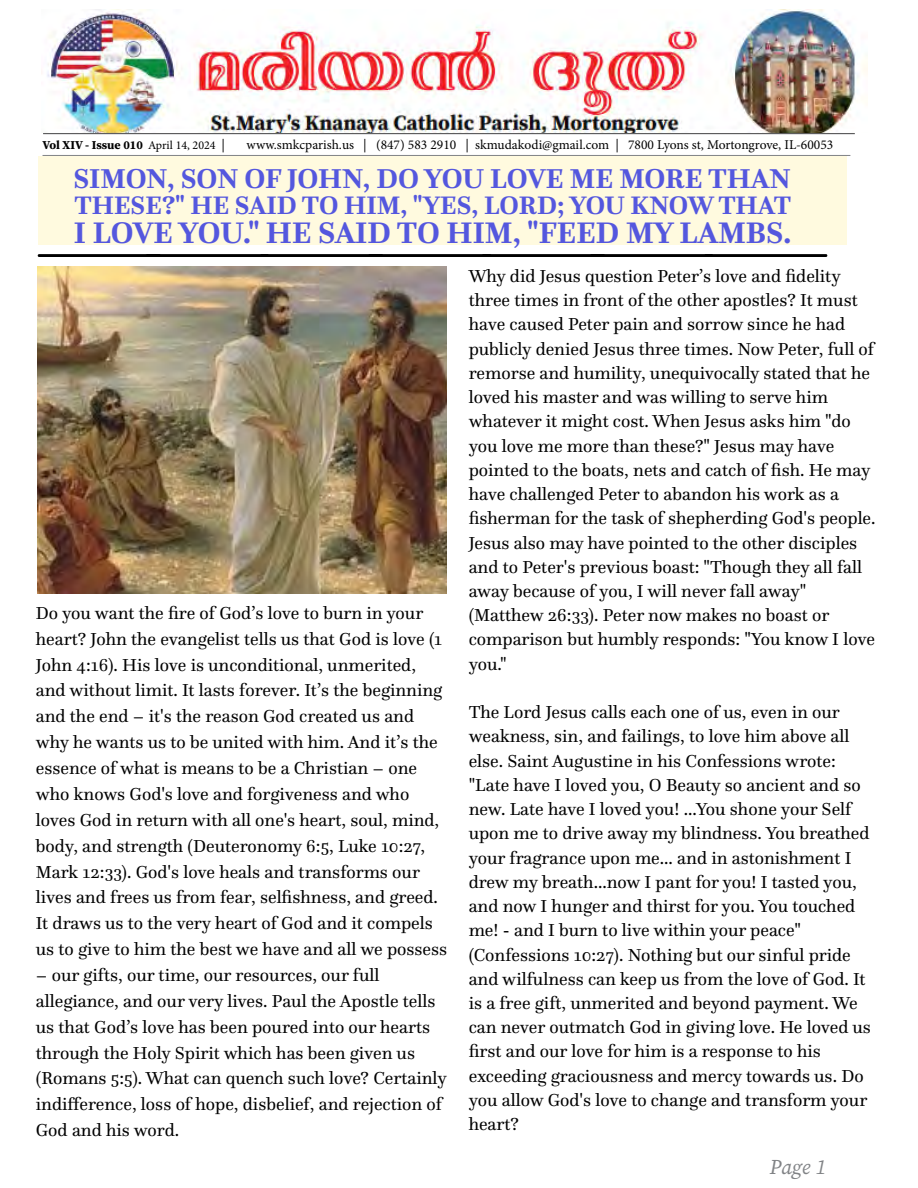
<style>
.page{position:relative;width:918px;height:1188px;background:#fff}
.page>*{position:absolute;margin:0;border:0;box-sizing:border-box;transform-origin:0 0}
.t1{font:700 31.05px "Questa";color:#5457de}
.t2{font:700 28.5px "Questa";color:#5457de}
.t3{font:700 26.4px "Questa";color:#5457de}
.t4{font:italic 21px "Source Serif Pro";color:#818386}
.t5{font:18.15px/24.3px "Questa";color:#000}
.t6{font:13.5px "Minion Pro";color:#000}
.t7{font:700 12px "Source Serif Pro";color:#000}
.s1{font-family:"Minion Pro";font-weight:400}
.s2{font-family:"Minion Pro";font-weight:400;font-size:13.5px}
</style>
<div class="page">
<hr style="left:43px;top:155px;width:807px;height:1px;background:#818386">
<hr style="left:43px;top:133px;width:812px;height:1px;background:#414142">
<img style="left:47px;top:10px;width:820px;height:122px">
<div style="left:39px;top:156px;width:808px;height:88px;background:#fffadf"></div>
<hr style="left:38px;top:254px;width:123px;height:3px;background:#000">
<hr style="left:482px;top:254px;width:123px;height:3px;background:#000">
<hr style="left:260px;top:254px;width:123px;height:3px;background:#000">
<hr style="left:704px;top:254px;width:123px;height:3px;background:#000">
<hr style="left:146px;top:254px;width:123px;height:3px;background:#000">
<hr style="left:590px;top:254px;width:123px;height:3px;background:#000">
<hr style="left:368px;top:254px;width:123px;height:3px;background:#000">
<img style="left:38px;top:267px;width:408px;height:327px">
<p class="t7" style="left:43px;top:136px;width:184px">Vol XIV - Issue 010 <span class="s1">April 14, 2024</span> <span class="s2">|</span></p>
<p class="t6" style="left:247px;top:136px;width:588px">www.smkcparish.us | (847) 583 2910 | skmudakodi@gmail.com | 7800 Lyons st, Mortongrove, IL-60053</p>
<h2 class="t2" style="left:73px;top:160px;width:719px">SIMON, SON OF JOHN, DO YOU LOVE ME MORE THAN</h2>
<h3 class="t3" style="left:74px;top:189px;width:718px">THESE?" HE SAID TO HIM, "YES, LORD; YOU KNOW THAT</h3>
<h1 class="t1" style="left:74px;top:213px;width:719px">I LOVE YOU." HE SAID TO HIM, "FEED MY LAMBS.</h1>
<p class="t5" style="left:36px;top:600px;width:413px;line-height:25.8px">Do you want the fire of God’s love to burn in your heart? John the evangelist tells us that God is love (1<br>John 4:16). His love is unconditional, unmerited, and without limit. It lasts forever. It’s the beginning and the end – it's the reason God created us and why he wants us to be united with him. And it’s the essence of what is means to be a Christian – one who knows God's love and forgiveness and who loves God in return with all one's heart, soul, mind, body, and strength (Deuteronomy 6:5, Luke 10:27, Mark 12:33). God's love heals and transforms our lives and frees us from fear, selfishness, and greed.<br>It draws us to the very heart of God and it compels us to give to him the best we have and all we possess</p>
<p class="t5" style="left:36px;top:962px;width:413px;line-height:25.8px">– our gifts, our time, our resources, our full allegiance, and our very lives. Paul the Apostle tells us that God’s love has been poured into our hearts through the Holy Spirit which has been given us (Romans 5:5). What can quench such love? Certainly indifference, loss of hope, disbelief, and rejection of God and his word.</p>
<p class="t5" style="left:469px;top:264px;width:408px">Why did Jesus question Peter’s love and fidelity three times in front of the other apostles? It must have caused Peter pain and sorrow since he had publicly denied Jesus three times. Now Peter, full of remorse and humility, unequivocally stated that he loved his master and was willing to serve him whatever it might cost. When Jesus asks him "do you love me more than these?" Jesus may have pointed to the boats, nets and catch of fish. He may have challenged Peter to abandon his work as a fisherman for the task of shepherding God's people.<br>Jesus also may have pointed to the other disciples and to Peter's previous boast: "Though they all fall away because of you, I will never fall away" (Matthew 26:33). Peter now makes no boast or comparison but humbly responds: "You know I love you."</p>
<p class="t5" style="left:469px;top:700px;width:404px">The Lord Jesus calls each one of us, even in our weakness, sin, and failings, to love him above all else. Saint Augustine in his Confessions wrote: "Late have I loved you, O Beauty so ancient and so new. Late have I loved you! ...You shone your Self upon me to drive away my blindness. You breathed your fragrance upon me... and in astonishment I drew my breath...now I pant for you! I tasted you, and now I hunger and thirst for you. You touched me! - and I burn to live within your peace" (Confessions 10:27). Nothing but our sinful pride and wilfulness can keep us from the love of God. It is a free gift, unmerited and beyond payment. We can never outmatch God in giving love. He loved us first and our love for him is a response to his exceeding graciousness and mercy towards us. Do you allow God's love to change and transform your heart?</p>
<p class="t4" style="left:770px;top:1153px;width:58px">Page 1</p>
</div>
